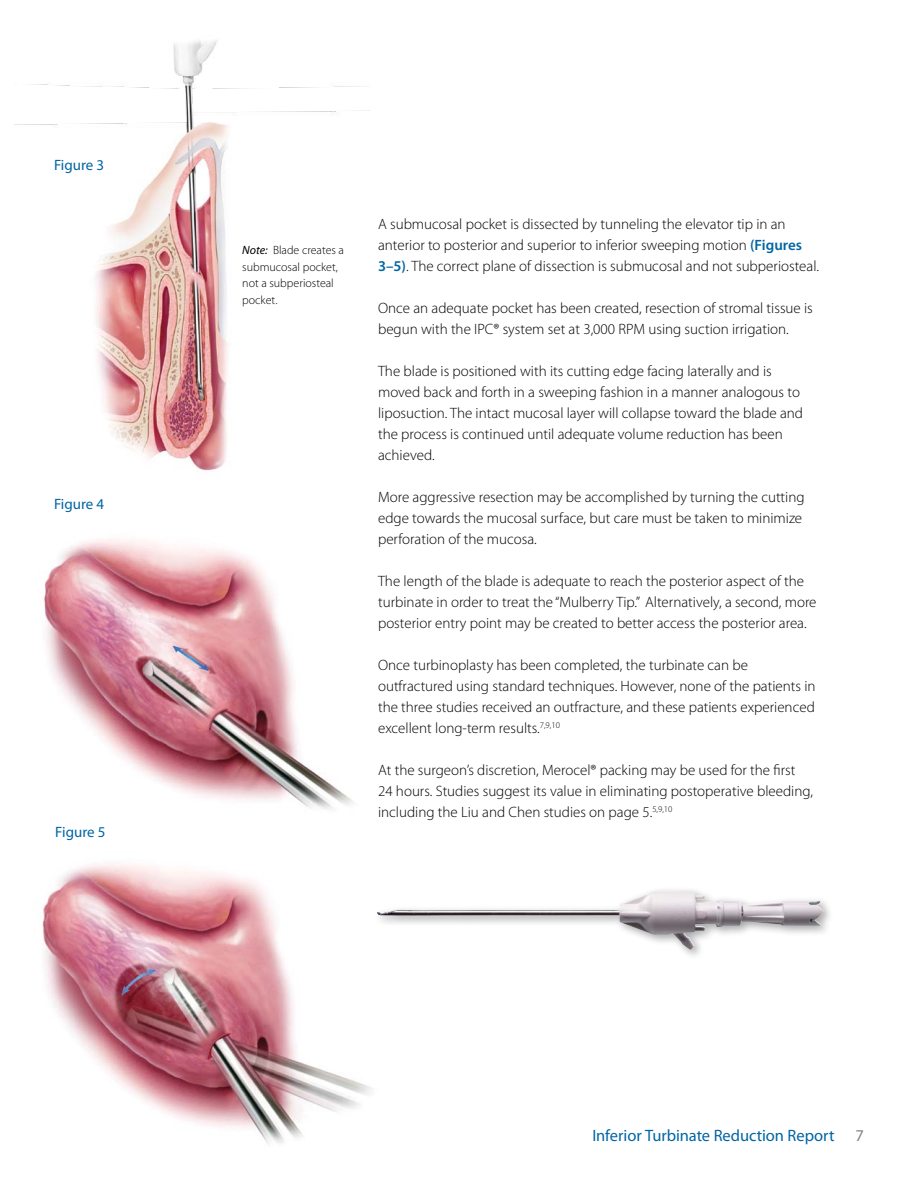
<style>
.page{position:relative;width:918px;height:1188px;background:#fff}
.page>*{position:absolute;margin:0;border:0;box-sizing:border-box;transform-origin:0 0}
.t1{font:16.5px "Myriad Pro";letter-spacing:-.005em;color:#0065a4}
.t2{font:16.5px "Myriad Pro";color:#808285}
.t3{font:300 15px/21px "Myriad Pro";color:#000}
.t4{font:15px "Myriad Pro";letter-spacing:-.005em;color:#0065a4}
.t5{font:300 12px/16.5px "Myriad Pro";color:#000}
.s1{font-weight:400;font-style:italic}
.s2{font-weight:600;color:#0065a4}
</style>
<div class="page">
<img style="left:14px;top:40px;width:356px;height:432px">
<img style="left:43px;top:539px;width:311px;height:270px">
<img style="left:42px;top:863px;width:330px;height:281px">
<img style="left:377px;top:891px;width:447px;height:59px">
<p class="t4" style="left:54px;top:156px;width:52px">Figure 3</p>
<p class="t4" style="left:54px;top:495px;width:52px">Figure 4</p>
<p class="t4" style="left:55px;top:823px;width:52px">Figure 5</p>
<p class="t5" style="left:242px;top:242px;width:103px"><span class="s1">Note:</span> Blade creates a submucosal pocket, not a subperiosteal pocket.</p>
<p class="t3" style="left:378px;top:214px;width:442px">A submucosal pocket is dissected by tunneling the elevator tip in an anterior to posterior and superior to inferior sweeping motion <span class="s2">(Figures<br>3–5)</span>. The correct plane of dissection is submucosal and not subperiosteal.</p>
<p class="t3" style="left:378px;top:298px;width:436px">Once an adequate pocket has been created, resection of stromal tissue is begun with the IPC® system set at 3,000 RPM using suction irrigation.</p>
<p class="t3" style="left:378px;top:361px;width:427px">The blade is positioned with its cutting edge facing laterally and is moved back and forth in a sweeping fashion in a manner analogous to liposuction. The intact mucosal layer will collapse toward the blade and the process is continued until adequate volume reduction has been achieved.</p>
<p class="t3" style="left:378px;top:487px;width:428px">More aggressive resection may be accomplished by turning the cutting edge towards the mucosal surface, but care must be taken to minimize perforation of the mucosa.</p>
<p class="t3" style="left:378px;top:571px;width:440px">The length of the blade is adequate to reach the posterior aspect of the turbinate in order to treat the “Mulberry Tip.” Alternatively, a second, more posterior entry point may be created to better access the posterior area.</p>
<p class="t3" style="left:378px;top:655px;width:439px">Once turbinoplasty has been completed, the turbinate can be outfractured using standard techniques. However, none of the patients in the three studies received an outfracture, and these patients experienced excellent long-term results.<sup>7,9,10</sup></p>
<p class="t3" style="left:378px;top:760px;width:436px">At the surgeon’s discretion, Merocel® packing may be used for the first<br>24 hours. Studies suggest its value in eliminating postoperative bleeding, including the Liu and Chen studies on page 5.<sup>5,9,10</sup></p>
<p class="t1" style="left:592px;top:1125px;width:244px">Inferior Turbinate Reduction Report</p>
<p class="t2" style="left:856px;top:1125px;width:10px">7</p>
</div>
